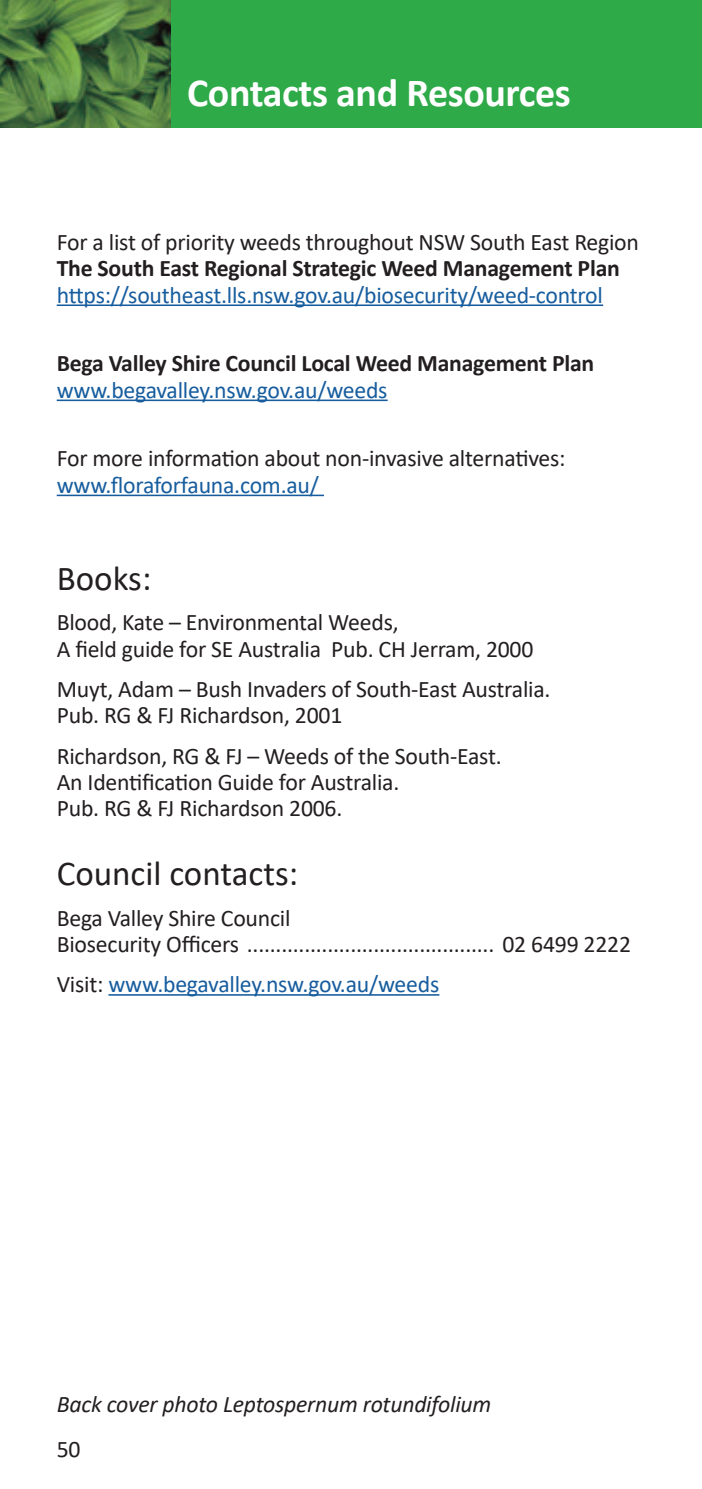
<style>
.page{position:relative;width:702px;height:1489px;background:#fff}
.page>*{position:absolute;margin:0;border:0;box-sizing:border-box;transform-origin:0 0}
.t1{font:700 40px "Calibri";letter-spacing:-.01em;color:#fff}
.t2{font:35px "Calibri";color:#231f20}
.t3{font:23.75px/26.2px "Calibri";letter-spacing:-.01em;color:#231f20}
.t4{font:23.75px "Calibri";letter-spacing:-.01em;color:#175d9e}
.t5{font:700 23.75px "Calibri";letter-spacing:-.01em;color:#231f20}
.t6{font:italic 23.75px "Calibri";letter-spacing:-.01em;color:#231f20}
.s1{color:#231f20}
</style>
<div class="page">
<div style="left:0;top:0;width:702px;height:128px;background:#2faa49"></div>
<img style="left:0;top:0;width:171px;height:128px">
<hr style="left:57px;top:304px;width:546px;height:2px;background:#175d9e">
<hr style="left:57px;top:399px;width:330px;height:2px;background:#175d9e">
<hr style="left:57px;top:494px;width:267px;height:2px;background:#175d9e">
<hr style="left:108px;top:994px;width:331px;height:1px;background:#175d9e">
<h1 class="t1" style="left:187px;top:64px;width:385px">Contacts and Resources</h1>
<p class="t3" style="left:57px;top:228px;width:584px">For a list of priority weeds throughout NSW South East Region</p>
<p class="t5" style="left:57px;top:251px;width:564px">The South East Regional Strategic Weed Management Plan</p>
<p class="t4" style="left:57px;top:278px;width:547px">https://southeast.lls.nsw.gov.au/biosecurity/weed-control</p>
<p class="t5" style="left:57px;top:346px;width:539px">Bega Valley Shire Council Local Weed Management Plan</p>
<p class="t4" style="left:57px;top:373px;width:332px">www.begavalley.nsw.gov.au/weeds</p>
<p class="t3" style="left:57px;top:445px;width:510px">For more information about non-invasive alternatives:</p>
<p class="t4" style="left:57px;top:468px;width:264px">www.floraforfauna.com.au/</p>
<h2 class="t2" style="left:57px;top:554px;width:96px">Books:</h2>
<p class="t3" style="left:57px;top:608px;width:478px">Blood, Kate – Environmental Weeds,<br>A field guide for SE Australia Pub. CH Jerram, 2000</p>
<p class="t3" style="left:57px;top:675px;width:495px">Muyt, Adam – Bush Invaders of South-East Australia.<br>Pub. RG &amp; FJ Richardson, 2001</p>
<p class="t3" style="left:57px;top:742px;width:446px">Richardson, RG &amp; FJ – Weeds of the South-East.<br>An Identification Guide for Australia.<br>Pub. RG &amp; FJ Richardson 2006.</p>
<h2 class="t2" style="left:57px;top:849px;width:243px">Council contacts:</h2>
<p class="t3" style="left:57px;top:903px;width:576px">Bega Valley Shire Council<br>Biosecurity Officers ........................................... 02 6499 2222</p>
<p class="t4" style="left:57px;top:967px;width:384px"><span class="s1">Visit:</span> www.begavalley.nsw.gov.au/weeds</p>
<p class="t6" style="left:57px;top:1387px;width:436px">Back cover photo Leptospernum rotundifolium</p>
<p class="t3" style="left:57px;top:1435px;width:25px">50</p>
</div>
